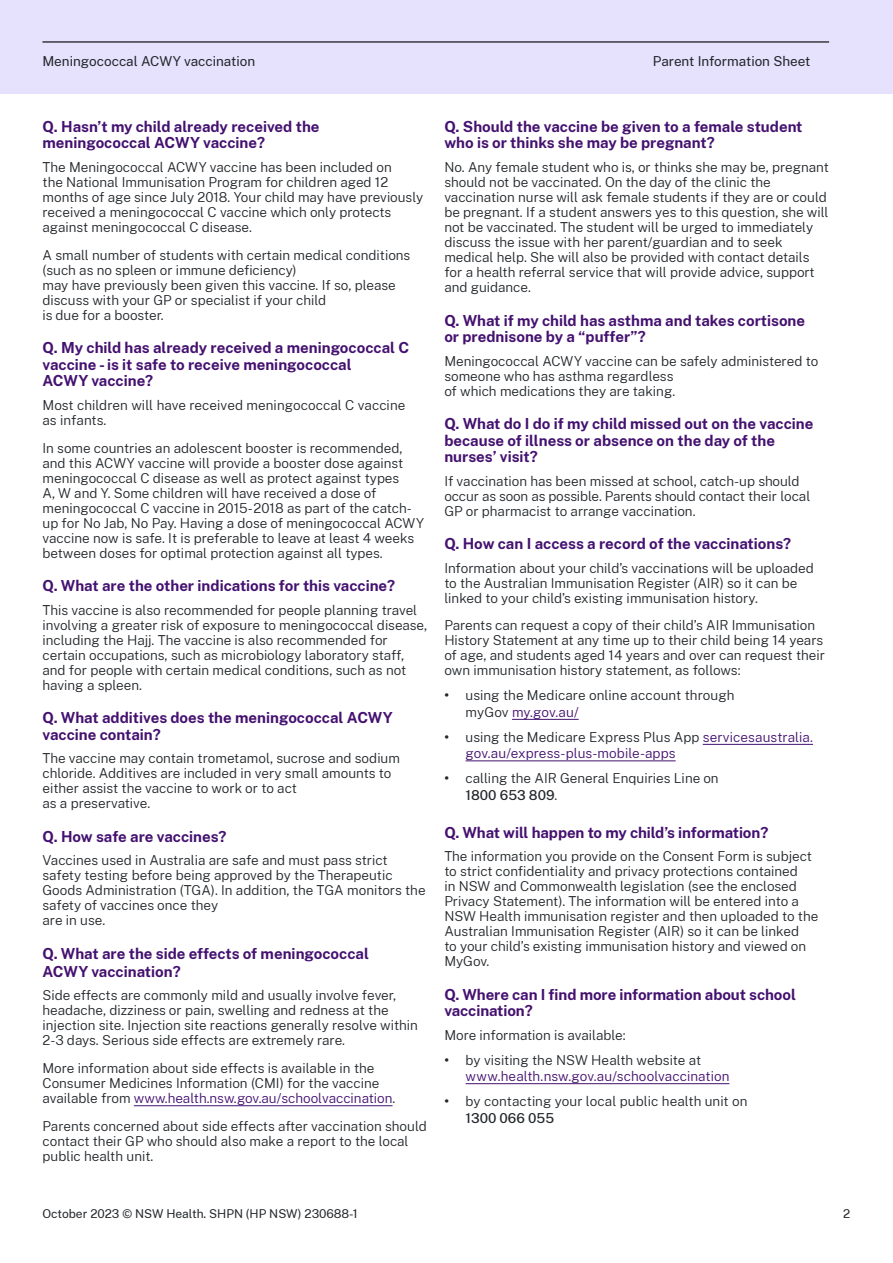
<style>
.page{position:relative;width:893px;height:1263px;background:#fff}
.page>*{position:absolute;margin:0;border:0;box-sizing:border-box;transform-origin:0 0}
.t1{font:700 15px/16.5px "Public Sans";color:#441170}
.t2{font:300 13.5px/15px "Public Sans";color:#22272b}
.t3{font:300 13.5px/16.5px "Public Sans";letter-spacing:.005em;color:#441170}
.t4{font:13.5px "Public Sans";color:#22272b}
.t5{font:12px "Public Sans";color:#22272b}
.s1{color:#441170}
.s2{font-weight:700}
.s3{font-weight:700;color:#22272b}
.s4{color:#22272b}
.s5{font-weight:500}
</style>
<div class="page">
<div style="left:0;top:0;width:893px;height:94px;background:#e6e1fd"></div>
<hr style="left:42px;top:41px;width:787px;height:2px;background:#000">
<hr style="left:134px;top:1105px;width:258px;height:1px;background:#441170">
<hr style="left:512px;top:719px;width:67px;height:1px;background:#441170">
<hr style="left:703px;top:744px;width:110px;height:1px;background:#441170">
<hr style="left:466px;top:760px;width:210px;height:1px;background:#441170">
<hr style="left:466px;top:1083px;width:263px;height:1px;background:#441170">
<p class="t4" style="left:42px;top:52px;width:214px">Meningococcal ACWY vaccination</p>
<p class="t4" style="left:653px;top:52px;width:159px">Parent Information Sheet</p>
<p class="t1" style="left:43px;top:117px;width:278px">Q. Hasn’t my child already received the meningococcal ACWY vaccine?</p>
<p class="t2" style="left:43px;top:159px;width:382px">The Meningococcal ACWY vaccine has been included on<br>the National Immunisation Program for children aged 12 months of age since July 2018. Your child may have previously received a meningococcal C vaccine which only protects against meningococcal C disease.</p>
<p class="t2" style="left:43px;top:247px;width:369px">A small number of students with certain medical conditions (such as no spleen or immune deficiency)<br>may have previously been given this vaccine. If so, please discuss with your GP or specialist if your child<br>is due for a booster.</p>
<p class="t1" style="left:43px;top:339px;width:368px">Q. My child has already received a meningococcal C vaccine - is it safe to receive meningococcal<br>ACWY vaccine?</p>
<p class="t2" style="left:43px;top:397px;width:364px">Most children will have received meningococcal C vaccine as infants.</p>
<p class="t2" style="left:43px;top:440px;width:383px">In some countries an adolescent booster is recommended, and this ACWY vaccine will provide a booster dose against meningococcal C disease as well as protect against types<br>A, W and Y. Some children will have received a dose of meningococcal C vaccine in 2015- 2018 as part of the catch&shy;up for No Jab, No Pay. Having a dose of meningococcal ACWY vaccine now is safe. It is preferable to leave at least 4 weeks between doses for optimal protection against all types.</p>
<p class="t1" style="left:43px;top:576px;width:354px">Q. What are the other indications for this vaccine?</p>
<p class="t2" style="left:43px;top:602px;width:386px">This vaccine is also recommended for people planning travel involving a greater risk of exposure to meningococcal disease, including the Hajj. The vaccine is also recommended for certain occupations, such as microbiology laboratory staff, and for people with certain medical conditions, such as not having a spleen.</p>
<p class="t1" style="left:43px;top:708px;width:352px">Q. What additives does the meningococcal ACWY vaccine contain?</p>
<p class="t2" style="left:43px;top:750px;width:359px">The vaccine may contain trometamol, sucrose and sodium chloride. Additives are included in very small amounts to either assist the vaccine to work or to act<br>as a preservative.</p>
<p class="t1" style="left:43px;top:827px;width:185px">Q. How safe are vaccines?</p>
<p class="t2" style="left:43px;top:852px;width:385px">Vaccines used in Australia are safe and must pass strict safety testing before being approved by the Therapeutic Goods Administration (TGA). In addition, the TGA monitors the safety of vaccines once they<br>are in use.</p>
<p class="t1" style="left:43px;top:943px;width:328px;line-height:18.3px">Q. What are the side effects of meningococcal<br>ACWY vaccination?</p>
<p class="t2" style="left:43px;top:987px;width:377px">Side effects are commonly mild and usually involve fever, headache, dizziness or pain, swelling and redness at the injection site. Injection site reactions generally resolve within 2-3 days. Serious side effects are extremely rare.</p>
<p class="t2" style="left:43px;top:1060px;width:354px">More information about side effects is available in the<br>Consumer Medicines Information (CMI) for the vaccine available from <span class="s1">www.health.nsw.gov.au/schoolvaccination</span>.</p>
<p class="t2" style="left:43px;top:1118px;width:386px">Parents concerned about side effects after vaccination should contact their GP who should also make a report to the local public health unit.</p>
<p class="t1" style="left:444px;top:117px;width:360px">Q. Should the vaccine be given to a female student who is or thinks she may be pregnant?</p>
<p class="t2" style="left:444px;top:159px;width:386px">No. Any female student who is, or thinks she may be, pregnant should not be vaccinated. On the day of the clinic the vaccination nurse will ask female students if they are or could be pregnant. If a student answers yes to this question, she will not be vaccinated. The student will be urged to immediately discuss the issue with her parent/guardian and to seek medical help. She will also be provided with contact details for a health referral service that will provide advice, support and guidance.</p>
<p class="t1" style="left:444px;top:311px;width:362px">Q. What if my child has asthma and takes cortisone or prednisone by a “puffer”?</p>
<p class="t2" style="left:444px;top:353px;width:375px">Meningococcal ACWY vaccine can be safely administered to someone who has asthma regardless<br>of which medications they are taking.</p>
<p class="t1" style="left:444px;top:414px;width:371px">Q. What do I do if my child missed out on the vaccine because of illness or absence on the day of the nurses’ visit?</p>
<p class="t2" style="left:444px;top:473px;width:367px">If vaccination has been missed at school, catch-up should occur as soon as possible. Parents should contact their local<br>GP or pharmacist to arrange vaccination.</p>
<p class="t1" style="left:444px;top:534px;width:348px">Q. How can I access a record of the vaccinations?</p>
<p class="t2" style="left:444px;top:560px;width:371px">Information about your child’s vaccinations will be uploaded to the Australian Immunisation Register (AIR) so it can be linked to your child’s existing immunisation history.</p>
<p class="t2" style="left:444px;top:617px;width:382px">Parents can request a copy of their child’s AIR Immunisation History Statement at any time up to their child being 14 years of age, and students aged 14 years and over can request their own immunisation history statement, as follows:</p>
<p class="t2" style="left:466px;top:687px;width:270px;line-height:16.5px;text-indent:-21px"><span class="s2">•</span> using the Medicare online account through myGov <span class="s1">my.gov.au/</span></p>
<p class="t3" style="left:466px;top:728px;width:349px;text-indent:-21px"><span class="s3">•</span> <span class="s4">using the Medicare Express Plus App</span> servicesaustralia. gov.au/express-plus-mobile-apps</p>
<p class="t2" style="left:466px;top:770px;width:255px;line-height:16.5px;text-indent:-21px"><span class="s2">•</span> calling the AIR General Enquiries Line on<br><span class="s5">1800 653 809</span>.</p>
<p class="t1" style="left:444px;top:823px;width:326px">Q. What will happen to my child’s information?</p>
<p class="t2" style="left:444px;top:848px;width:376px">The information you provide on the Consent Form is subject to strict confidentiality and privacy protections contained<br>in NSW and Commonwealth legislation (see the enclosed Privacy Statement). The information will be entered into a NSW Health immunisation register and then uploaded to the Australian Immunisation Register (AIR) so it can be linked<br>to your child’s existing immunisation history and viewed on MyGov.</p>
<p class="t1" style="left:444px;top:985px;width:353px">Q. Where can I find more information about school vaccination?</p>
<p class="t2" style="left:444px;top:1027px;width:183px">More information is available:</p>
<p class="t3" style="left:466px;top:1051px;width:265px;text-indent:-21px"><span class="s3">•</span> <span class="s4">by visiting the NSW Health website at </span>www.health.nsw.gov.au/schoolvaccination</p>
<p class="t2" style="left:466px;top:1092px;width:283px;line-height:16.5px;text-indent:-21px"><span class="s2">•</span> by contacting your local public health unit on<br><span class="s5">1300 066 055</span></p>
<p class="t5" style="left:43px;top:1205px;width:317px">October 2023 © NSW Health. SHPN (HP NSW) 230688-1</p>
<p class="t5" style="left:843px;top:1205px;width:9px">2</p>
</div>
